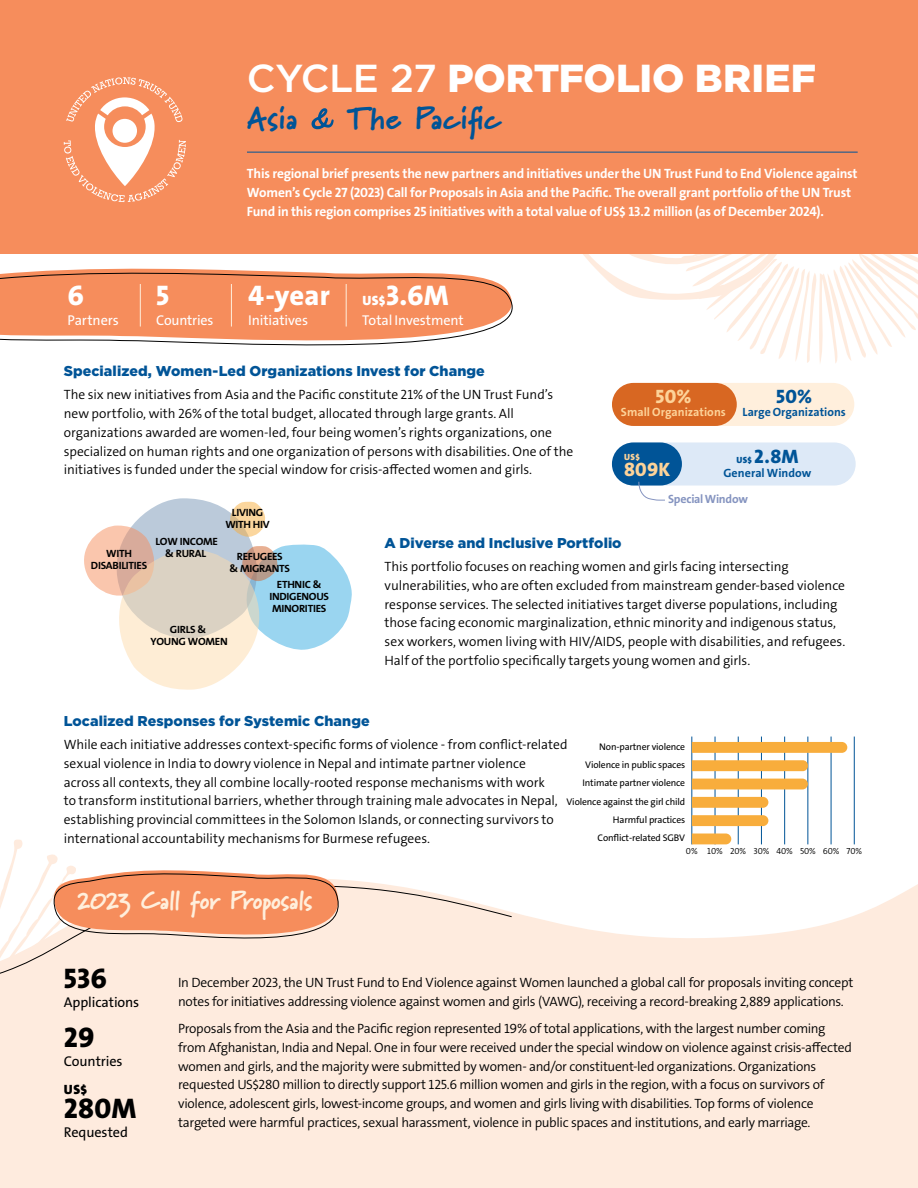
<style>
.page{position:relative;width:918px;height:1188px;background:#fff}
.page>*{position:absolute;margin:0;border:0;box-sizing:border-box;transform-origin:0 0}
.t1{font:900 39px "Gotham";color:#fff}
.t2{font:900 31.5px "Marydale";letter-spacing:.01em;color:#005497}
.t3{font:28.5px "Grundfos The Sans OT 8 XB";letter-spacing:.005em;color:#fff}
.t4{font:28.5px "Grundfos The Sans OT 8 XB";letter-spacing:.01em;color:#000}
.t5{font:900 25.5px "Marydale";letter-spacing:-.02em;color:#ffefdc}
.t6{font:19.5px "Grundfos The Sans OT 8 XB";color:#005497}
.t7{font:19.5px "Grundfos The Sans OT 8 XB";letter-spacing:.015em;color:#fdd399}
.t8{font:900 14.25px "Gotham";letter-spacing:.005em;color:#005497}
.t9{font:14.25px "Grundfos The Sans OT 5 R";letter-spacing:-.01em;color:#fff}
.t10{font:14.25px "Grundfos The Sans OT 5 R";letter-spacing:-.005em;color:#000}
.t11{font:13.5px/18.8px "Grundfos The Sans OT 4 SL";letter-spacing:-.01em;color:#000}
.t12{font:13.5px/18.8px "Grundfos The Sans OT 7 B";letter-spacing:-.015em;color:#fff}
.t13{font:13.5px "Grundfos The Sans OT 9 BL";color:#000}
.t14{font:12px "Grundfos The Sans OT 7 B";letter-spacing:.005em;color:#005497}
.t15{font:12px "Grundfos The Sans OT 7 B";color:#fdd399}
.t16{font:12px "Grundfos The Sans OT 7 B";letter-spacing:-.02em;color:#8594c0}
.t17{font:10.5px/12px "Grundfos The Sans OT 7 B";letter-spacing:-.025em;color:#000;text-align:center;scale:1.05 1}
.t18{font:9.6px/18.3px "Grundfos The Sans OT 5 R";letter-spacing:-.015em;color:#000;text-align:right}
.t19{font:9px "Grundfos The Sans OT 9 BL";color:#fdd399}
.t20{font:8.85px "Grundfos The Sans OT 4 SL";letter-spacing:-.01em;color:#000}
.s1{font-weight:500}
.s2{font-family:"Grundfos The Sans OT 9 BL";font-size:13.5px}
.s3{font-family:"Grundfos The Sans OT 9 BL";font-size:9px}
</style>
<div class="page">
<svg style="left:606px;top:279px;width:64px;height:21px"></svg>
<svg style="left:583px;top:254px;width:87px;height:25px"></svg>
<svg style="left:670px;top:254px;width:248px;height:109px"></svg>
<div style="left:0;top:0;width:918px;height:254px;background:#f68d5c"></div>
<svg style="left:64px;top:77px;width:122px;height:125px"></svg>
<svg style="left:0;top:851px;width:918px;height:337px;fill:#feebde"></svg>
<svg style="left:0;top:880px;width:513px;height:119px;background:#fcece1"></svg>
<hr style="left:247px;top:152px;width:611px;height:1px;background:#005497">
<svg style="left:311px;top:108px;width:23px;height:22px"></svg>
<svg style="left:0;top:269px;width:513px;height:77px;background:#f09b73"></svg>
<hr style="left:140px;top:284px;width:1px;height:43px;background:#ffefdc">
<hr style="left:231px;top:284px;width:1px;height:43px;background:#ffefdc">
<hr style="left:346px;top:284px;width:1px;height:43px;background:#ffefdc">
<svg style="left:46px;top:864px;width:313px;height:93px;background:#f3b698"></svg>
<svg style="left:84px;top:498px;width:268px;height:192px"></svg>
<div style="left:613px;top:383px;width:241px;height:43px;background:#ffefdc;border-radius:22px"></div>
<div style="left:612px;top:383px;width:125px;height:43px;background:#d86722;border-radius:22px"></div>
<div style="left:612px;top:442px;width:244px;height:44px;background:#dde9f7;border-radius:22px"></div>
<div style="left:612px;top:442px;width:70px;height:44px;background:#005497;border-radius:22px"></div>
<svg style="left:638px;top:481px;width:28px;height:20px"></svg>
<hr style="left:715px;top:737px;width:1px;height:107px;background:#005497">
<hr style="left:738px;top:737px;width:1px;height:107px;background:#005497">
<hr style="left:761px;top:737px;width:1px;height:107px;background:#005497">
<hr style="left:784px;top:737px;width:1px;height:107px;background:#005497">
<hr style="left:808px;top:737px;width:1px;height:107px;background:#005497">
<hr style="left:831px;top:737px;width:1px;height:107px;background:#005497">
<hr style="left:854px;top:737px;width:1px;height:107px;background:#005497">
<hr style="left:692px;top:737px;width:1px;height:107px;background:#005497">
<svg style="left:692px;top:742px;width:155px;height:11px;background:#f7ae3f"></svg>
<svg style="left:692px;top:760px;width:116px;height:11px"></svg>
<svg style="left:692px;top:779px;width:116px;height:10px"></svg>
<svg style="left:692px;top:797px;width:76px;height:11px"></svg>
<svg style="left:692px;top:834px;width:39px;height:10px"></svg>
<svg style="left:692px;top:815px;width:76px;height:11px"></svg>
<h3 class="t3" style="left:67px;top:277px;width:18px">6</h3>
<p class="t9" style="left:67px;top:311px;width:53px">Partners</p>
<h3 class="t3" style="left:156px;top:277px;width:15px">5</h3>
<p class="t9" style="left:156px;top:311px;width:59px">Countries</p>
<h1 class="t1" style="left:247px;top:56px;width:571px"><span class="s1">CYCLE 27</span> PORTFOLIO BRIEF</h1>
<h2 class="t2" style="left:247px;top:100px;width:52px">Asia</h2>
<h2 class="t2" style="left:347px;top:100px;width:155px">The Pacific</h2>
<p class="t12" style="left:247px;top:164px;width:612px">This regional brief presents the new partners and initiatives under the UN Trust Fund to End Violence against<br>Women’s Cycle 27 (2023) Call for Proposals in Asia and the Pacific. The overall grant portfolio of the UN Trust<br>Fund in this region comprises 25 initiatives with a total value of US$ 13.2 million (as of December 2024).</p>
<h3 class="t3" style="left:248px;top:277px;width:83px">4-year</h3>
<p class="t9" style="left:248px;top:311px;width:61px">Initiatives</p>
<h3 class="t3" style="left:362px;top:277px;width:88px"><span class="s2">US$</span>3.6M</h3>
<p class="t9" style="left:362px;top:311px;width:103px">Total Investment</p>
<p class="t8" style="left:64px;top:363px;width:423px">Specialized, Women-Led Organizations Invest for Change</p>
<p class="t11" style="left:64px;top:385px;width:511px">The six new initiatives from Asia and the Pacific constitute 21% of the UN Trust Fund’s new portfolio, with 26% of the total budget, allocated through large grants. All organizations awarded are women-led, four being women’s rights organizations, one specialized on human rights and one organization of persons with disabilities. One of the initiatives is funded under the special window for crisis-affected women and girls.</p>
<h3 class="t7" style="left:656px;top:384px;width:37px">50%</h3>
<p class="t15" style="left:621px;top:404px;width:106px">Small Organizations</p>
<h3 class="t6" style="left:776px;top:384px;width:37px">50%</h3>
<p class="t14" style="left:742px;top:404px;width:105px">Large Organizations</p>
<h3 class="t6" style="left:736px;top:444px;width:64px"><span class="s3">US$</span> 2.8M</h3>
<p class="t14" style="left:723px;top:465px;width:89px">General Window</p>
<p class="t19" style="left:624px;top:451px;width:17px">US$</p>
<h3 class="t7" style="left:624px;top:457px;width:48px">809K</h3>
<p class="t16" style="left:668px;top:492px;width:81px">Special Window</p>
<p class="t17" style="left:91px;top:548px;width:55px">WITH<br>DISABILITIES</p>
<p class="t17" style="left:156px;top:535px;width:61px">LOW INCOME &amp; RURAL</p>
<p class="t17" style="left:225px;top:507px;width:44px">LIVING<br>WITH HIV</p>
<p class="t17" style="left:229px;top:551px;width:59px">REFUGEES<br>&amp; MIGRANTS</p>
<p class="t17" style="left:269px;top:578px;width:58px">ETHNIC &amp;<br>INDIGENOUS<br>MINORITIES</p>
<p class="t17" style="left:151px;top:624px;width:75px">GIRLS &amp;<br>YOUNG WOMEN</p>
<p class="t8" style="left:385px;top:535px;width:239px">A Diverse and Inclusive Portfolio</p>
<p class="t11" style="left:385px;top:557px;width:462px">This portfolio focuses on reaching women and girls facing intersecting vulnerabilities, who are often excluded from mainstream gender-based violence response services. The selected initiatives target diverse populations, including those facing economic marginalization, ethnic minority and indigenous status, sex workers, women living with HIV/AIDS, people with disabilities, and refugees.<br>Half of the portfolio specifically targets young women and girls.</p>
<p class="t8" style="left:64px;top:713px;width:308px">Localized Responses for Systemic Change</p>
<p class="t11" style="left:64px;top:735px;width:505px">While each initiative addresses context-specific forms of violence - from conflict-related sexual violence in India to dowry violence in Nepal and intimate partner violence<br>across all contexts, they all combine locally-rooted response mechanisms with work<br>to transform institutional barriers, whether through training male advocates in Nepal, establishing provincial committees in the Solomon Islands, or connecting survivors to international accountability mechanisms for Burmese refugees.</p>
<p class="t18" style="left:566px;top:738px;width:120px">Non-partner violence<br>Violence in public spaces<br>Intimate partner violence<br>Violence against the girl child</p>
<p class="t18" style="left:613px;top:811px;width:74px">Harmful practices</p>
<p class="t18" style="left:598px;top:829px;width:89px">Conflict-related SGBV</p>
<p class="t20" style="left:686px;top:846px;width:178px">0% 10% 20% 30% 40% 50% 60% 70%</p>
<h3 class="t5" style="left:77px;top:885px;width:237px">2023 Call for Proposals</h3>
<h3 class="t4" style="left:64px;top:960px;width:45px">536</h3>
<p class="t10" style="left:64px;top:993px;width:77px">Applications</p>
<h3 class="t4" style="left:64px;top:1019px;width:32px">29</h3>
<p class="t10" style="left:64px;top:1052px;width:60px">Countries</p>
<p class="t13" style="left:64px;top:1080px;width:25px">US$</p>
<h3 class="t4" style="left:64px;top:1090px;width:74px">280M</h3>
<p class="t10" style="left:64px;top:1123px;width:66px">Requested</p>
<p class="t11" style="left:178px;top:973px;width:677px">In December 2023, the UN Trust Fund to End Violence against Women launched a global call for proposals inviting concept notes for initiatives addressing violence against women and girls (VAWG), receiving a record-breaking 2,889 applications.</p>
<p class="t11" style="left:178px;top:1019px;width:675px">Proposals from the Asia and the Pacific region represented 19% of total applications, with the largest number coming from Afghanistan, India and Nepal. One in four were received under the special window on violence against crisis-affected women and girls, and the majority were submitted by women- and/or constituent-led organizations. Organizations requested US$280 million to directly support 125.6 million women and girls in the region, with a focus on survivors of violence, adolescent girls, lowest-income groups, and women and girls living with disabilities. Top forms of violence targeted were harmful practices, sexual harassment, violence in public spaces and institutions, and early marriage.</p>
</div>
